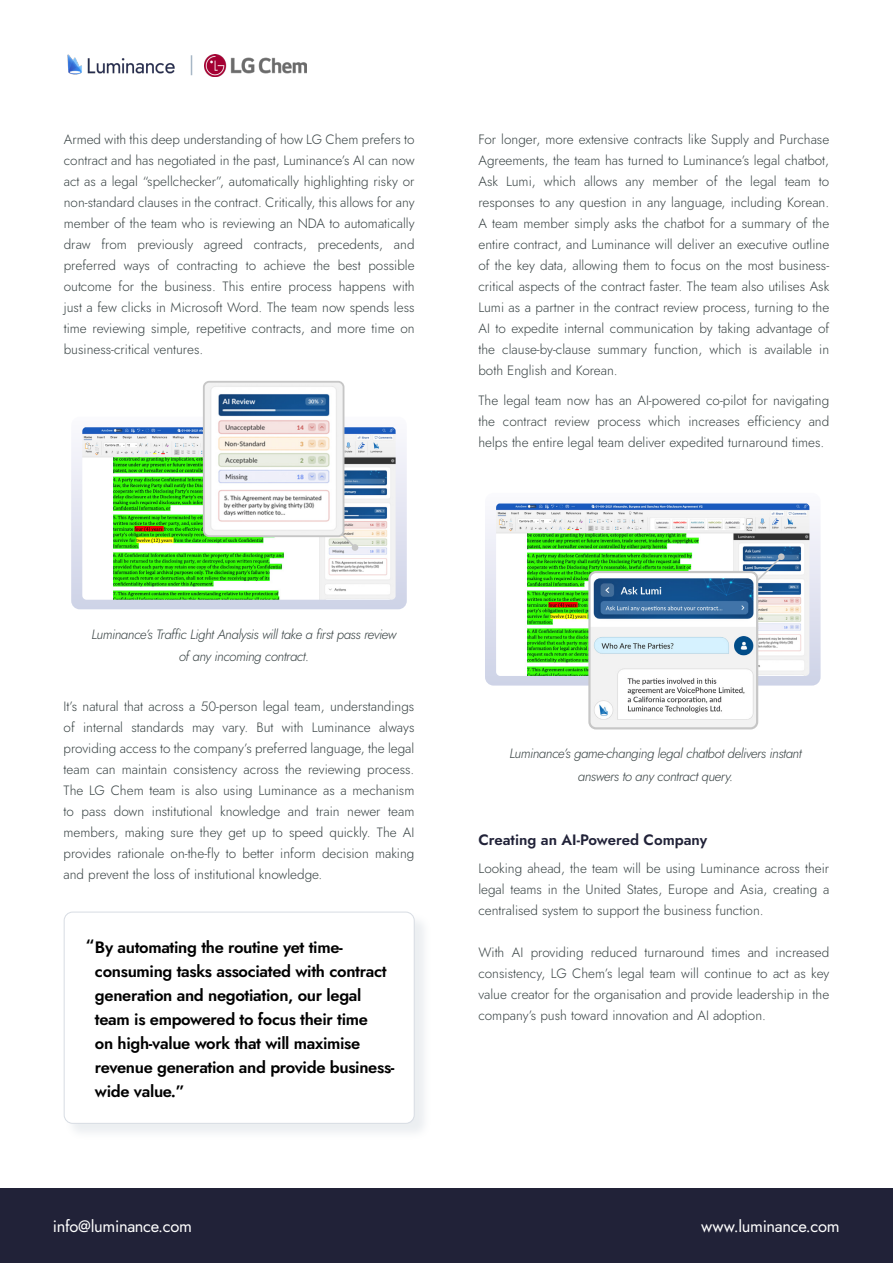
<style>
.page{position:relative;width:893px;height:1263px;background:#fff}
.page>*{position:absolute;margin:0;border:0;box-sizing:border-box;transform-origin:0 0}
.t1{font:600 16.5px/24px "Jost";letter-spacing:-.02em;color:#000}
.t2{font:16.5px "Jost";letter-spacing:-.02em;color:#fff}
.t3{font:600 15px "Jost";color:#212238}
.t4{font:300 13.5px/21px "Jost";color:#3a4445;text-align:justify}
.t5{font:italic 300 13.5px/22.5px "Jost";letter-spacing:-.03em;color:#3a4445;text-align:center}
</style>
<div class="page">
<div style="left:0;top:1188px;width:893px;height:75px;background:#212238"></div>
<img style="left:67px;top:54px;width:108px;height:21px">
<svg style="left:191px;top:55px;width:1px;height:20px"></svg>
<div style="left:71px;top:417px;width:336px;height:192px;background:linear-gradient(to bottom,#faf9fd,#ced2e7);border-radius:9px"></div>
<div style="left:485px;top:493px;width:336px;height:193px;background:linear-gradient(to bottom,#f9f8fc,#cfd3e7);border-radius:9px"></div>
<img style="left:82px;top:427px;width:314px;height:173px">
<img style="left:496px;top:503px;width:313px;height:173px">
<svg style="left:320px;top:513px;width:36px;height:36px"></svg>
<div style="left:352px;top:544px;width:6px;height:7px;background:#c6c6c6;border-radius:50%"></div>
<svg style="left:746px;top:555px;width:36px;height:36px"></svg>
<div style="left:778px;top:553px;width:7px;height:7px;background:#c6c6c6;border-radius:50%"></div>
<img style="left:204px;top:382px;width:140px;height:154px">
<div style="left:203px;top:381px;width:141px;height:156px;border:2px solid #c6c6c6;border-radius:5px"></div>
<img style="left:589px;top:572px;width:168px;height:154px">
<div style="left:588px;top:571px;width:170px;height:158px;border:2px solid #c6c6c6;border-radius:7px"></div>
<img style="left:204px;top:55px;width:102px;height:22px">
<div style="left:64px;top:913px;width:368px;height:228px;background:#f3f5f7"></div>
<div style="left:64px;top:912px;width:350px;height:211px;background:#fff;border-radius:9px"></div>
<div style="left:64px;top:912px;width:351px;height:212px;border:1px solid #d7dce3;border-radius:9px"></div>
<p class="t4" style="left:64px;top:129px;width:352px">Armed with this deep understanding of how LG Chem prefers to contract and has negotiated in the past, Luminance’s AI can now act as a legal “spellchecker”, automatically highlighting risky or non-standard clauses in the contract. Critically, this allows for any member of the team who is reviewing an NDA to automatically draw from previously agreed contracts, precedents, and preferred ways of contracting to achieve the best possible outcome for the business. This entire process happens with just a few clicks in Microsoft Word. The team now spends less time reviewing simple, repetitive contracts, and more time on business-critical ventures.</p>
<p class="t4" style="left:478px;top:129px;width:352px">For longer, more extensive contracts like Supply and Purchase Agreements, the team has turned to Luminance’s legal chatbot, Ask Lumi, which allows any member of the legal team to responses to any question in any language, including Korean.<br>A team member simply asks the chatbot for a summary of the entire contract, and Luminance will deliver an executive outline of the key data, allowing them to focus on the most business&shy;critical aspects of the contract faster. The team also utilises Ask Lumi as a partner in the contract review process, turning to the AI to expedite internal communication by taking advantage of the clause-by-clause summary function, which is available in both English and Korean.</p>
<p class="t4" style="left:478px;top:390px;width:352px">The legal team now has an AI-powered co-pilot for navigating the contract review process which increases efficiency and helps the entire legal team deliver expedited turnaround times.</p>
<p class="t5" style="left:91px;top:623px;width:307px">Luminance’s Traffic Light Analysis will take a first pass review of any incoming contract.</p>
<p class="t4" style="left:64px;top:696px;width:352px">It’s natural that across a 50-person legal team, understandings of internal standards may vary. But with Luminance always providing access to the company’s preferred language, the legal team can maintain consistency across the reviewing process.<br>The LG Chem team is also using Luminance as a mechanism to pass down institutional knowledge and train newer team members, making sure they get up to speed quickly. The AI provides rationale on-the-fly to better inform decision making and prevent the loss of institutional knowledge.</p>
<p class="t1" style="left:85px;top:933px;width:10px">“</p>
<p class="t1" style="left:95px;top:935px;width:301px">By automating the routine yet time&shy;consuming tasks associated with contract generation and negotiation, our legal team is empowered to focus their time<br>on high-value work that will maximise revenue generation and provide business&shy;wide value.”</p>
<p class="t5" style="left:509px;top:742px;width:294px">Luminance’s game-changing legal chatbot delivers instant answers to any contract query.</p>
<p class="t3" style="left:478px;top:829px;width:230px">Creating an AI-Powered Company</p>
<p class="t4" style="left:478px;top:858px;width:352px">Looking ahead, the team will be using Luminance across their legal teams in the United States, Europe and Asia, creating a centralised system to support the business function.</p>
<p class="t4" style="left:478px;top:942px;width:352px">With AI providing reduced turnaround times and increased consistency, LG Chem’s legal team will continue to act as key value creator for the organisation and provide leadership in the company’s push toward innovation and AI adoption.</p>
<p class="t2" style="left:53px;top:1215px;width:140px">info@luminance.com</p>
<p class="t2" style="left:701px;top:1215px;width:140px">www.luminance.com</p>
</div>
